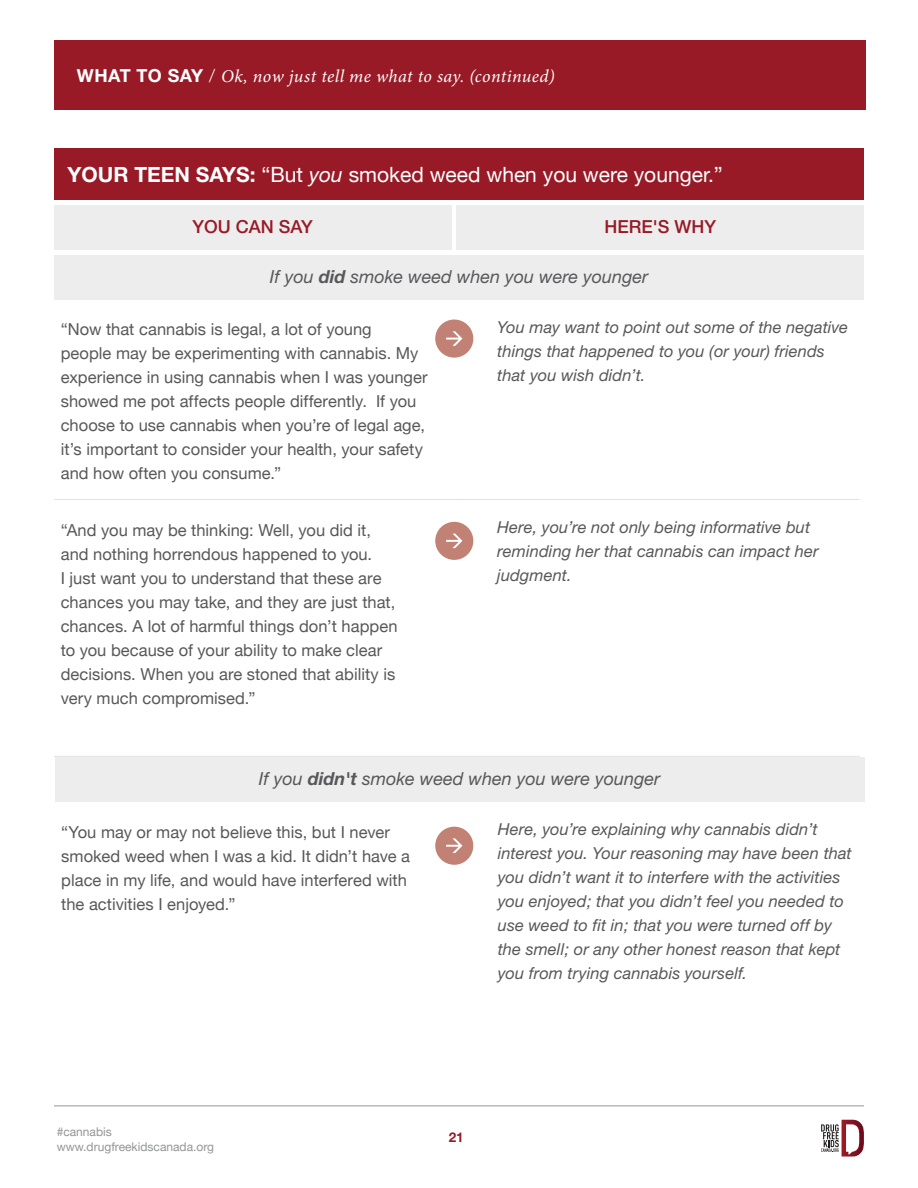
<style>
.page{position:relative;width:918px;height:1188px;background:#fff}
.page>*{position:absolute;margin:0;border:0;box-sizing:border-box;transform-origin:0 0}
.t1{font:21px "Helvetica Neue";color:#fff}
.t2{font:italic 18px "Helvetica Neue";color:#57585a}
.t3{font:italic 18px "Minion Pro";letter-spacing:.02em;color:#fff}
.t4{font:500 18px "Helvetica Neue";color:#981a27}
.t5{font:16.5px/24px "Helvetica Neue";color:#57585a}
.t6{font:italic 16.5px/24px "Helvetica Neue";letter-spacing:.005em;color:#57585a}
.t7{font:700 13.5px "Helvetica Neue";color:#981a27}
.t8{font:12px/14.7px "Helvetica Neue";color:#939598}
.s1{font-family:"Helvetica Neue";font-weight:700;font-style:normal}
.s2{font-family:"Helvetica Neue";font-weight:300;font-style:normal}
.s3{font-weight:700}
.s4{font-style:italic}
</style>
<div class="page">
<hr style="left:54px;top:1106px;width:810px;height:1px;background:#939598">
<svg style="left:821px;top:1120px;width:43px;height:37px"></svg>
<div style="left:54px;top:40px;width:811px;height:70px;background:#981a27"></div>
<div style="left:54px;top:148px;width:810px;height:52px;background:#981a27"></div>
<hr style="left:54px;top:499px;width:403px;height:1px;background:#e1e2e4">
<hr style="left:457px;top:499px;width:403px;height:1px;background:#e1e2e4">
<hr style="left:54px;top:756px;width:403px;height:1px;background:#e1e2e4">
<hr style="left:457px;top:756px;width:403px;height:1px;background:#e1e2e4">
<div style="left:435px;top:320px;width:38px;height:38px;background:#c18174;border-radius:50%"></div>
<svg style="left:446px;top:331px;width:16px;height:15px"></svg>
<div style="left:435px;top:522px;width:38px;height:38px;background:#c18174;border-radius:50%"></div>
<svg style="left:446px;top:534px;width:16px;height:14px"></svg>
<div style="left:54px;top:205px;width:398px;height:44px;background:#ededee"></div>
<div style="left:457px;top:205px;width:407px;height:44px;background:#ededee"></div>
<div style="left:54px;top:255px;width:810px;height:45px;background:#ededee"></div>
<div style="left:55px;top:757px;width:810px;height:45px;background:#ededee"></div>
<div style="left:435px;top:827px;width:38px;height:38px;background:#c18174;border-radius:50%"></div>
<svg style="left:446px;top:838px;width:16px;height:15px"></svg>
<p class="t3" style="left:77px;top:64px;width:479px"><span class="s1">WHAT TO SAY</span> <span class="s2">/</span> Ok, now just tell me what to say. (continued)</p>
<p class="t1" style="left:68px;top:159px;width:657px"><span class="s3">YOUR TEEN SAYS:</span> “But <span class="s4">you</span> smoked weed when you were younger.”</p>
<p class="t4" style="left:193px;top:216px;width:122px">YOU CAN SAY</p>
<p class="t4" style="left:605px;top:216px;width:113px">HERE'S WHY</p>
<p class="t2" style="left:270px;top:266px;width:380px">If you <span class="s3">did</span> smoke weed when you were younger</p>
<p class="t5" style="left:61px;top:318px;width:368px">“Now that cannabis is legal, a lot of young<br>people may be experimenting with cannabis. My experience in using cannabis when I was younger showed me pot affects people differently. If you choose to use cannabis when you’re of legal age, it’s important to consider your health, your safety and how often you consume.”</p>
<p class="t6" style="left:497px;top:314px;width:352px">You may want to point out some of the negative things that happened to you (or your) friends that you wish didn’t.</p>
<p class="t5" style="left:61px;top:519px;width:338px">“And you may be thinking: Well, you did it, and nothing horrendous happened to you.<br>I just want you to understand that these are chances you may take, and they are just that, chances. A lot of harmful things don’t happen to you because of your ability to make clear decisions. When you are stoned that ability is very much compromised.”</p>
<p class="t6" style="left:497px;top:515px;width:323px">Here, you’re not only being informative but reminding her that cannabis can impact her judgment.</p>
<p class="t2" style="left:259px;top:768px;width:403px">If you <span class="s3">didn't</span> smoke weed when you were younger</p>
<p class="t5" style="left:61px;top:821px;width:350px">“You may or may not believe this, but I never smoked weed when I was a kid. It didn’t have a place in my life, and would have interfered with the activities I enjoyed.”</p>
<p class="t6" style="left:498px;top:817px;width:356px">Here, you’re explaining why cannabis didn’t interest you. Your reasoning may have been that you didn’t want it to interfere with the activities you enjoyed; that you didn’t feel you needed to use weed to fit in; that you were turned off by the smell; or any other honest reason that kept you from trying cannabis yourself.</p>
<p class="t8" style="left:57px;top:1126px;width:159px">#cannabis www.drugfreekidscanada.org</p>
<p class="t7" style="left:449px;top:1129px;width:17px">21</p>
</div>
